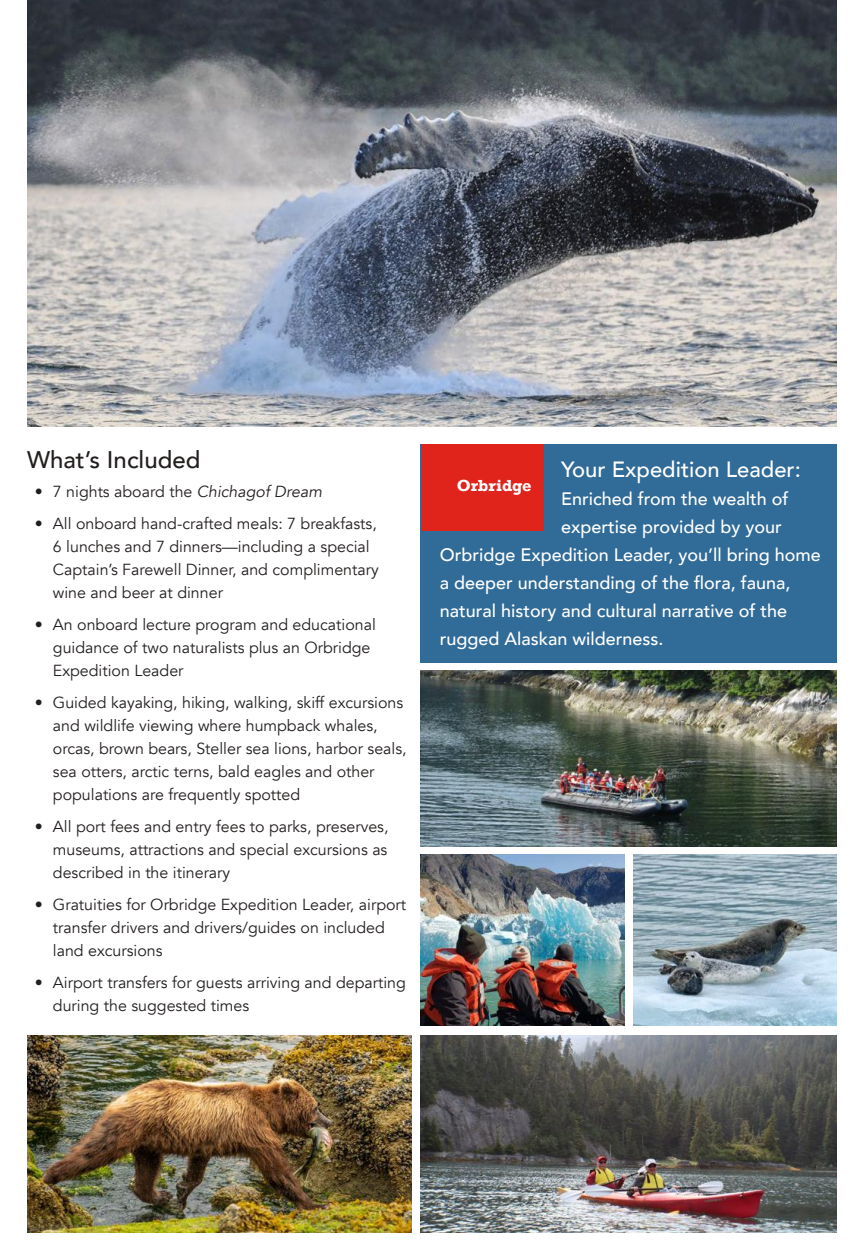
<style>
.page{position:relative;width:864px;height:1260px;background:#fff}
.page>*{position:absolute;margin:0;border:0;box-sizing:border-box;transform-origin:0 0}
.t1{font:500 24px "Avenir";color:#241f1f}
.t2{font:500 22px "Avenir";color:#fff}
.t3{font:500 18px "Avenir";color:#fff}
.t4{font:700 16.4px "Rockwell";color:#fff}
.t5{font:16px/23px "Avenir";color:#241f1f}
.s1{font-style:italic}
</style>
<div class="page">
<img style="left:421px;top:855px;width:204px;height:171px">
<img style="left:27px;top:1035px;width:385px;height:198px">
<img style="left:421px;top:1035px;width:416px;height:198px">
<img style="left:27px;top:0;width:810px;height:426px">
<img style="left:421px;top:670px;width:416px;height:177px">
<div style="left:421px;top:444px;width:416px;height:218px;background:#316b97"></div>
<div style="left:421px;top:444px;width:122px;height:86px;background:#e0231b"></div>
<img style="left:633px;top:855px;width:204px;height:171px">
<h1 class="t1" style="left:27px;top:439px;width:175px">What’s Included</h1>
<p class="t5" style="left:35px;top:480px;width:289px">• 7 nights aboard the <span class="s1">Chichagof Dream</span></p>
<p class="t5" style="left:53px;top:512px;width:327px;text-indent:-18px">• All onboard hand-crafted meals: 7 breakfasts, 6 lunches and 7 dinners—including a special Captain’s Farewell Dinner, and complimentary wine and beer at dinner</p>
<p class="t5" style="left:53px;top:613px;width:324px;text-indent:-18px">• An onboard lecture program and educational guidance of two naturalists plus an Orbridge<br>Expedition Leader</p>
<p class="t5" style="left:53px;top:691px;width:355px;text-indent:-18px">• Guided kayaking, hiking, walking, skiff excursions and wildlife viewing where humpback whales, orcas, brown bears, Steller sea lions, harbor seals, sea otters, arctic terns, bald eagles and other populations are frequently spotted</p>
<p class="t5" style="left:53px;top:815px;width:337px;text-align:justify;text-indent:-18px">• All port fees and entry fees to parks, preserves, museums, attractions and special excursions as described in the itinerary</p>
<p class="t5" style="left:53px;top:893px;width:355px;text-indent:-18px">• Gratuities for Orbridge Expedition Leader, airport transfer drivers and drivers/guides on included land excursions</p>
<p class="t5" style="left:53px;top:971px;width:355px;text-indent:-18px">• Airport transfers for guests arriving and departing during the suggested times</p>
<h2 class="t2" style="left:561px;top:450px;width:241px">Your Expedition Leader:</h2>
<p class="t3" style="left:561px;top:483px;width:229px">Enriched from the wealth of</p>
<p class="t3" style="left:561px;top:511px;width:222px">expertise provided by your</p>
<p class="t3" style="left:440px;top:539px;width:383px">Orbridge Expedition Leader, you’ll bring home</p>
<p class="t3" style="left:440px;top:567px;width:352px">a deeper understanding of the flora, fauna,</p>
<p class="t3" style="left:440px;top:595px;width:349px">natural history and cultural narrative of the</p>
<p class="t3" style="left:440px;top:623px;width:225px">rugged Alaskan wilderness.</p>
<p class="t4" style="left:457px;top:476px;width:76px">Orbridge</p>
</div>
